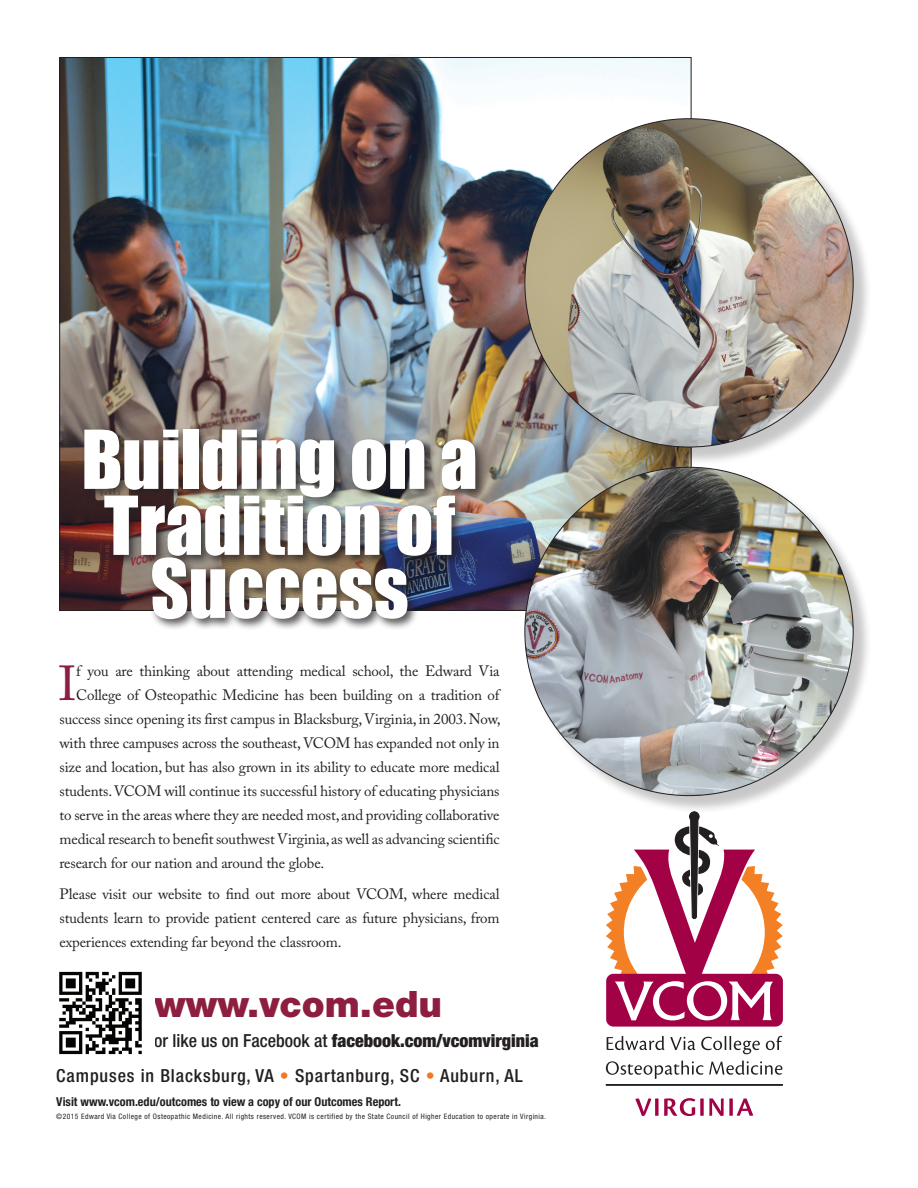
<style>
.page{position:relative;width:918px;height:1188px;background:#fff}
.page>*{position:absolute;margin:0;border:0;box-sizing:border-box;transform-origin:0 0}
.t1{font:75px/64.5px "Impact";letter-spacing:-.005em;color:#fff;text-align:center}
.t2{font:48.75px "Adobe Caslon Pro";color:#8d1e40}
.t3{font:900 36.45px "Helvetica Neue LT Std";color:#8d1e40}
.t4{font:500 condensed 18px "Helvetica Neue LT Std";letter-spacing:.05em;color:#231f20}
.t5{font:900 condensed 18px "Helvetica Neue LT Std";color:#231f20}
.t6{font:15px/24px "Adobe Caslon Pro";letter-spacing:-.01em;color:#231f20;text-align:justify}
.t7{font:700 condensed 12.15px "Helvetica Neue LT Std";color:#231f20}
.t8{font:condensed 7.5px "Helvetica Neue LT Std";letter-spacing:.06em;color:#231f20}
.s1{font-weight:500}
.s2{color:#f57523}
</style>
<div class="page">
<img style="left:62px;top:59px;width:627px;height:550px">
<img style="left:59px;top:971px;width:83px;height:84px">
<div style="left:606px;top:974px;width:177px;height:53px;background:#a30146;border-radius:7px"></div>
<hr style="left:606px;top:1084px;width:177px;height:2px;background:#231f20">
<svg style="left:607px;top:1036px;width:57px;height:14px"></svg>
<svg style="left:670px;top:1037px;width:25px;height:13px"></svg>
<svg style="left:701px;top:1036px;width:59px;height:18px"></svg>
<svg style="left:766px;top:1036px;width:16px;height:14px"></svg>
<svg style="left:606px;top:1061px;width:97px;height:18px"></svg>
<svg style="left:709px;top:1061px;width:73px;height:14px"></svg>
<svg style="left:606px;top:814px;width:177px;height:206px"></svg>
<svg style="left:635px;top:1098px;width:118px;height:18px"></svg>
<div style="left:527px;top:469px;width:345px;height:345px;background:#231f20;opacity:.25"></div>
<img style="left:525px;top:467px;width:328px;height:329px;border-radius:164px">
<div style="left:527px;top:121px;width:345px;height:345px;background:#231f20;opacity:.25"></div>
<img style="left:525px;top:119px;width:328px;height:328px;border-radius:164px">
<div style="left:81px;top:426px;width:407px;height:205px;background:#231f20;opacity:.75"></div>
<hr style="left:57px;top:54px;width:644px;height:4px;background:#231f20;opacity:.25">
<h1 class="t1" style="left:81px;top:425px;width:398px">Building on a<br>Tradition of<br>Success</h1>
<h2 class="t2" style="left:59px;top:654px;width:20px">I</h2>
<p class="t6" style="left:76px;top:659px;width:425px">f you are thinking about attending medical school, the Edward Via</p>
<p class="t6" style="left:76px;top:683px;width:425px">College of Osteopathic Medicine has been building on a tradition of</p>
<p class="t6" style="left:60px;top:707px;width:443px">success since opening its first campus in Blacksburg, Virginia, in 2003. Now,</p>
<p class="t6" style="left:60px;top:731px;width:442px">with three campuses across the southeast, VCOM has expanded not only in</p>
<p class="t6" style="left:60px;top:755px;width:442px">size and location, but has also grown in its ability to educate more medical</p>
<p class="t6" style="left:60px;top:779px;width:442px">students. VCOM will continue its successful history of educating physicians</p>
<p class="t6" style="left:60px;top:803px;width:442px">to serve in the areas where they are needed most, and providing collaborative</p>
<p class="t6" style="left:60px;top:827px;width:442px">medical research to benefit southwest Virginia, as well as advancing scientific</p>
<p class="t6" style="left:60px;top:851px;width:266px">research for our nation and around the globe.</p>
<p class="t6" style="left:60px;top:881px;width:442px">Please visit our website to find out more about VCOM, where medical students learn to provide patient centered care as future physicians, from experiences extending far beyond the classroom.</p>
<h3 class="t3" style="left:154px;top:983px;width:290px">www.vcom.edu</h3>
<p class="t5" style="left:154px;top:1030px;width:386px"><span class="s1">or like us on Facebook at</span> facebook.com/vcomvirginia</p>
<p class="t4" style="left:56px;top:1065px;width:468px">Campuses in Blacksburg, VA <span class="s2">•</span> Spartanburg, SC <span class="s2">•</span> Auburn, AL</p>
<p class="t7" style="left:56px;top:1094px;width:346px">Visit www.vcom.edu/outcomes to view a copy of our Outcomes Report.</p>
<p class="t8" style="left:56px;top:1112px;width:491px">©2015 Edward Via College of Osteopathic Medicine. All rights reserved. VCOM is certified by the State Council of Higher Education to operate in Virginia.</p>
</div>
